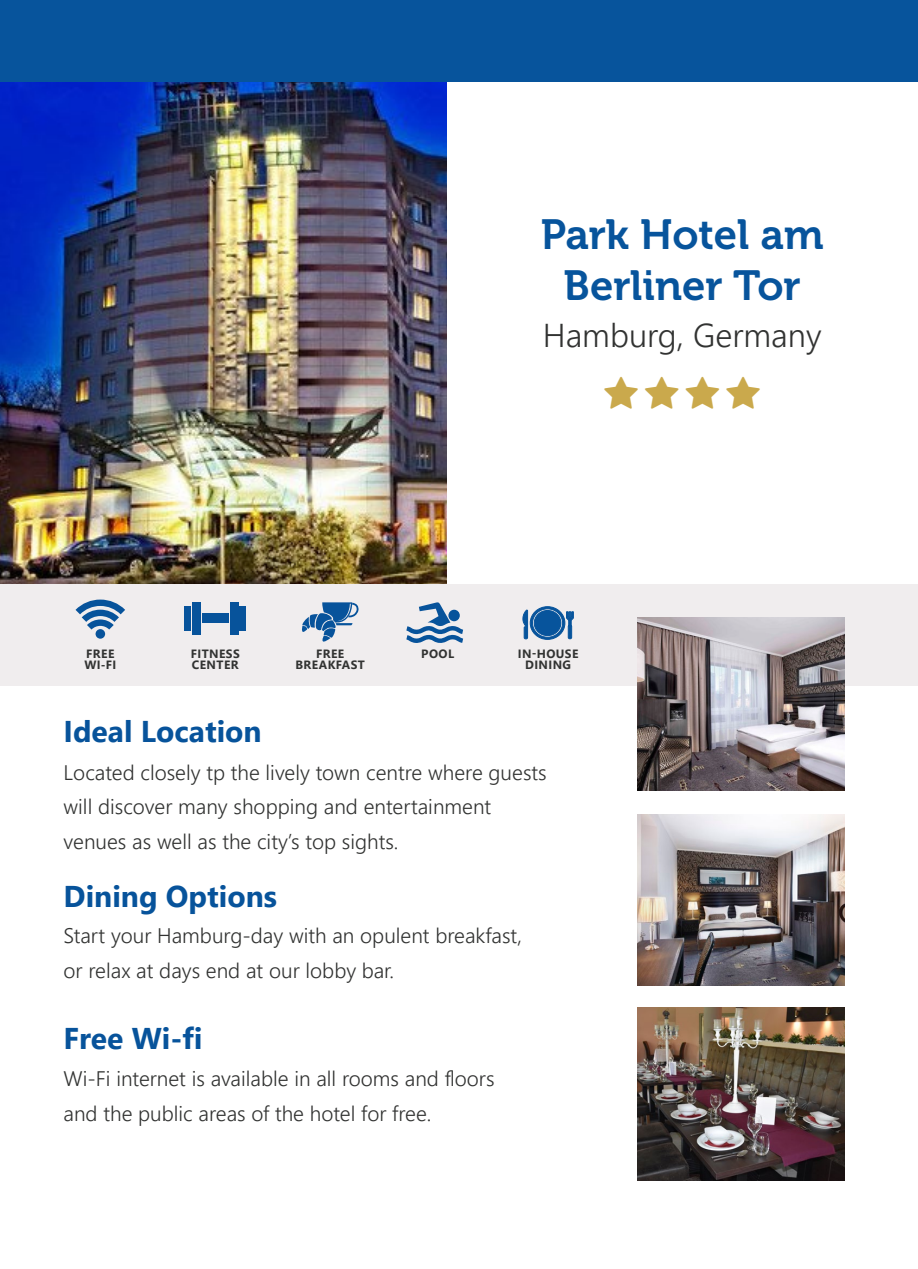
<style>
.page{position:relative;width:918px;height:1269px;background:#fff}
.page>*{position:absolute;margin:0;border:0;box-sizing:border-box;transform-origin:0 0}
.t1{font:42px/50.4px "Museo 700";color:#07549c;text-align:center}
.t2{font:300 33px "Segoe UI";color:#323332}
.t3{font:700 30px "Segoe UI";color:#07539b}
.t4{font:300 21px/34.8px "Segoe UI";color:#323332}
.t5{font:700 12px "Segoe UI";letter-spacing:.035em;color:#323332}
</style>
<div class="page">
<img style="left:0;top:81px;width:446px;height:503px">
<div style="left:0;top:584px;width:918px;height:101px;background:#f0edee"></div>
<svg style="left:76px;top:600px;width:49px;height:30px"></svg>
<div style="left:96px;top:629px;width:9px;height:10px;background:#07539b;border-radius:50%"></div>
<div style="left:192px;top:602px;width:9px;height:32px;background:#07539b"></div>
<div style="left:184px;top:606px;width:7px;height:24px;background:#07539b"></div>
<div style="left:240px;top:606px;width:6px;height:24px;background:#07539b"></div>
<div style="left:202px;top:613px;width:26px;height:10px;background:#07539b"></div>
<div style="left:230px;top:602px;width:8px;height:32px;background:#07539b"></div>
<svg style="left:302px;top:602px;width:57px;height:40px"></svg>
<svg style="left:406px;top:602px;width:57px;height:41px"></svg>
<div style="left:448px;top:610px;width:12px;height:11px;background:#07539b;border-radius:50%"></div>
<img style="left:637px;top:618px;width:207px;height:173px">
<img style="left:637px;top:814px;width:207px;height:171px">
<img style="left:637px;top:1007px;width:207px;height:173px">
<div style="left:0;top:0;width:918px;height:81px;background:#07549c"></div>
<svg style="left:523px;top:606px;width:51px;height:34px"></svg>
<p class="t1" style="left:541px;top:210px;width:284px">Park Hotel am<br>Berliner Tor</p>
<p class="t2" style="left:543px;top:304px;width:280px">Hamburg, Germany</p>
<p class="t5" style="left:86px;top:642px;width:30px">FREE</p>
<p class="t5" style="left:84px;top:654px;width:34px">WI-FI</p>
<p class="t5" style="left:191px;top:642px;width:50px">FITNESS</p>
<p class="t5" style="left:192px;top:654px;width:48px">CENTER</p>
<p class="t3" style="left:64px;top:703px;width:200px">Ideal Location</p>
<p class="t5" style="left:316px;top:642px;width:30px">FREE</p>
<p class="t5" style="left:296px;top:654px;width:71px">BREAKFAST</p>
<p class="t5" style="left:421px;top:642px;width:34px">POOL</p>
<p class="t5" style="left:518px;top:642px;width:62px">IN-HOUSE</p>
<p class="t5" style="left:525px;top:654px;width:48px">DINING</p>
<p class="t4" style="left:64px;top:753px;width:485px">Located closely tp the lively town centre where guests will discover many shopping and entertainment venues as well as the city’s top sights.</p>
<p class="t3" style="left:64px;top:868px;width:215px">Dining Options</p>
<p class="t4" style="left:64px;top:917px;width:460px">Start your Hamburg-day with an opulent breakfast, or relax at days end at our lobby bar.</p>
<p class="t3" style="left:64px;top:1010px;width:140px">Free Wi-fi</p>
<p class="t4" style="left:64px;top:1059px;width:433px">Wi-Fi internet is available in all rooms and floors and the public areas of the hotel for free.</p>
</div>
